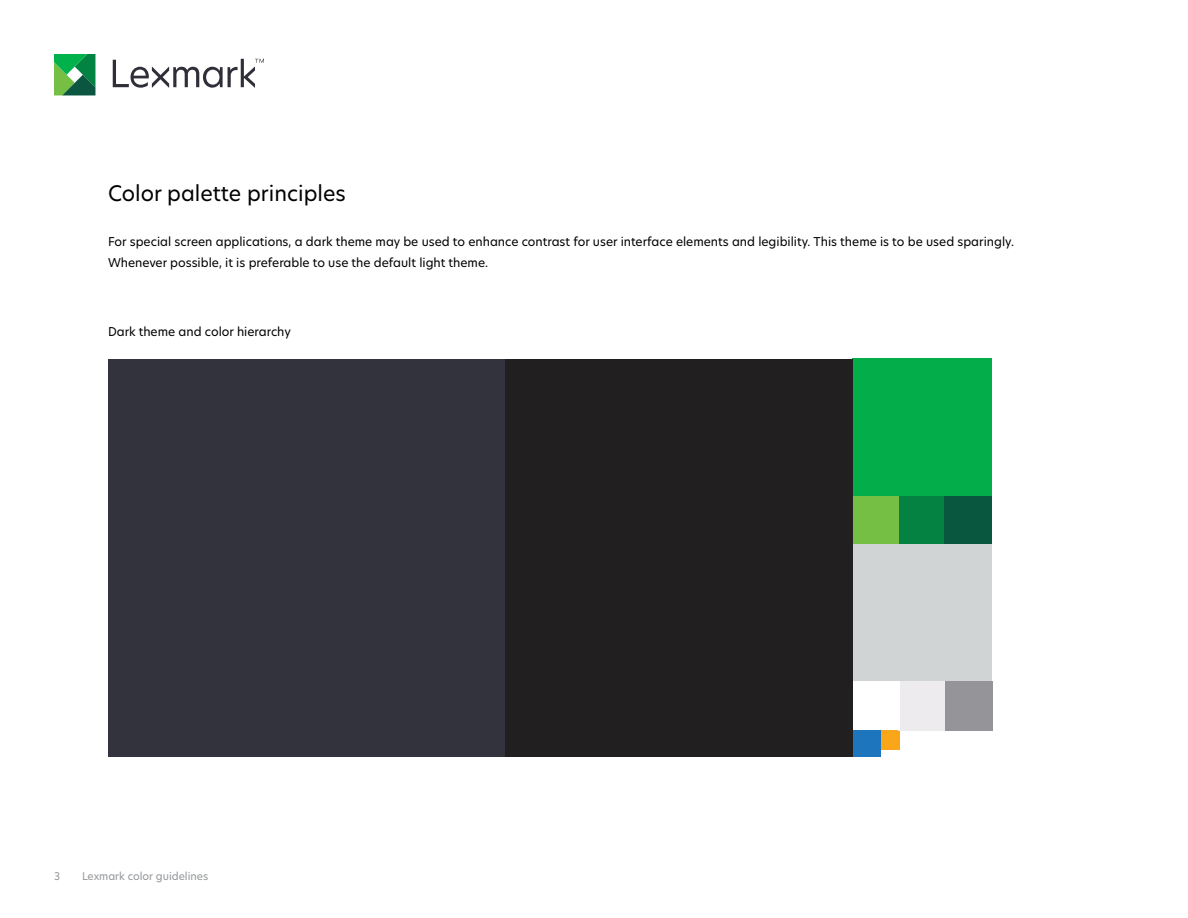
<style>
.page{position:relative;width:1188px;height:918px;background:#fff}
.page>*{position:absolute;margin:0;border:0;box-sizing:border-box;transform-origin:0 0}
.t1{font:21px "TP Hero";color:#000}
.t2{font:12px/21px "TP Hero";color:#000}
.t3{font:10.5px "TP Hero";color:#939598}
</style>
<div class="page">
<svg style="left:54px;top:54px;width:41px;height:41px;background:#339c54"></svg>
<svg style="left:113px;top:59px;width:151px;height:29px"></svg>
<div style="left:881px;top:730px;width:18px;height:19px;background:#faa61a"></div>
<div style="left:898px;top:496px;width:47px;height:49px;background:#038242"></div>
<div style="left:852px;top:496px;width:47px;height:49px;background:#75bf45"></div>
<div style="left:945px;top:496px;width:47px;height:49px;background:#0a5740"></div>
<div style="left:852px;top:359px;width:140px;height:137px;background:#03ad4a"></div>
<div style="left:852px;top:544px;width:140px;height:137px;background:#d1d4d4"></div>
<div style="left:899px;top:681px;width:47px;height:49px;background:#edebed"></div>
<div style="left:945px;top:681px;width:47px;height:49px;background:#949499"></div>
<div style="left:853px;top:730px;width:28px;height:27px;background:#1c75bd"></div>
<div style="left:504px;top:359px;width:349px;height:398px;background:#211f1f"></div>
<div style="left:108px;top:359px;width:397px;height:398px;background:#33333d"></div>
<h1 class="t1" style="left:108px;top:178px;width:239px">Color palette principles</h1>
<p class="t2" style="left:108px;top:231px;width:908px">For special screen applications, a dark theme may be used to enhance contrast for user interface elements and legibility. This theme is to be used sparingly.<br>Whenever possible, it is preferable to use the default light theme.</p>
<p class="t2" style="left:108px;top:321px;width:184px">Dark theme and color hierarchy</p>
<p class="t3" style="left:54px;top:869px;width:8px">3</p>
<p class="t3" style="left:82px;top:869px;width:128px">Lexmark color guidelines</p>
</div>
